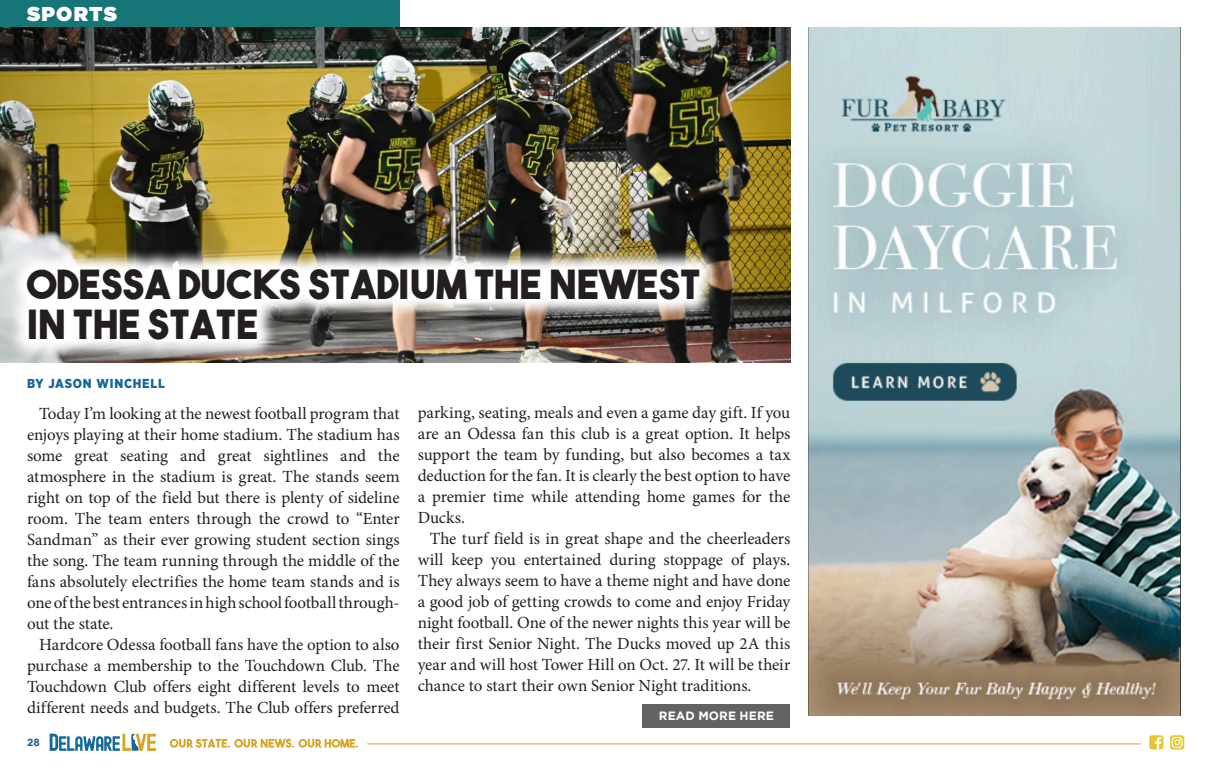
<style>
.page{position:relative;width:1208px;height:769px;background:#fff}
.page>*{position:absolute;margin:0;border:0;box-sizing:border-box;transform-origin:0 0}
.t1{font:40px/40px "The Bold Font";letter-spacing:.01em;color:#231f20}
.t2{font:900 20px "Gotham";letter-spacing:.055em;color:#fff}
.body_copy{font:17px/21px "Minion Pro";letter-spacing:-.005em;color:#231f20;text-align:justify}
.t3{font:900 13px "Gotham Narrow";letter-spacing:.06em;color:#17689a}
.t4{font:700 12px "Gotham";letter-spacing:.01em;color:#fff}
.t5{font:700 10px "Avenir Next";color:#17689a}
</style>
<div class="page">
<div style="left:0;top:0;width:399px;height:27px;background:#157577"></div>
<svg style="left:50px;top:733px;width:106px;height:17px"></svg>
<svg style="left:170px;top:738px;width:188px;height:9px"></svg>
<hr style="left:367px;top:743px;width:773px;height:1px;background:#d7a628">
<svg style="left:1149px;top:735px;width:14px;height:14px"></svg>
<svg style="left:1170px;top:735px;width:14px;height:14px"></svg>
<img style="left:0;top:27px;width:790px;height:335px">
<img style="left:6px;top:247px;width:714px;height:113px">
<div style="left:642px;top:704px;width:148px;height:23px;background:#636366"></div>
<img style="left:808px;top:27px;width:372px;height:688px">
<p class="t2" style="left:27px;top:0;width:91px">SPORTS</p>
<p class="t1" style="left:27px;top:263px;width:674px">ODESSA DUCKS STADIUM THE NEWEST<br>IN THE STATE</p>
<p class="t3" style="left:27px;top:374px;width:139px">BY JASON WINCHELL</p>
<p class="body_copy" style="left:27px;top:403px;width:374px;text-indent:12px">Today I’m looking at the newest football program that enjoys playing at their home stadium. The stadium has some great seating and great sightlines and the atmosphere in the stadium is great. The stands seem right on top of the field but there is plenty of sideline room. The team enters through the crowd to “Enter Sandman” as their ever growing student section sings the song. The team running through the middle of the fans absolutely electrifies the home team stands and is one of the best entrances in high school football through&shy;out the state.</p>
<p class="body_copy" style="left:27px;top:633px;width:374px;text-indent:12px">Hardcore Odessa football fans have the option to also purchase a membership to the Touchdown Club. The Touchdown Club offers eight different levels to meet different needs and budgets. The Club offers preferred</p>
<p class="body_copy" style="left:417px;top:401px;width:374px">parking, seating, meals and even a game day gift. If you are an Odessa fan this club is a great option. It helps support the team by funding, but also becomes a tax deduction for the fan. It is clearly the best option to have a premier time while attending home games for the Ducks.</p>
<p class="body_copy" style="left:417px;top:527px;width:374px;text-indent:12px">The turf field is in great shape and the cheerleaders will keep you entertained during stoppage of plays.<br>They always seem to have a theme night and have done a good job of getting crowds to come and enjoy Friday night football. One of the newer nights this year will be their first Senior Night. The Ducks moved up 2A this year and will host Tower Hill on Oct. 27. It will be their chance to start their own Senior Night traditions.</p>
<p class="t4" style="left:659px;top:708px;width:116px">READ MORE HERE</p>
<p class="t5" style="left:27px;top:733px;width:14px">28</p>
</div>
